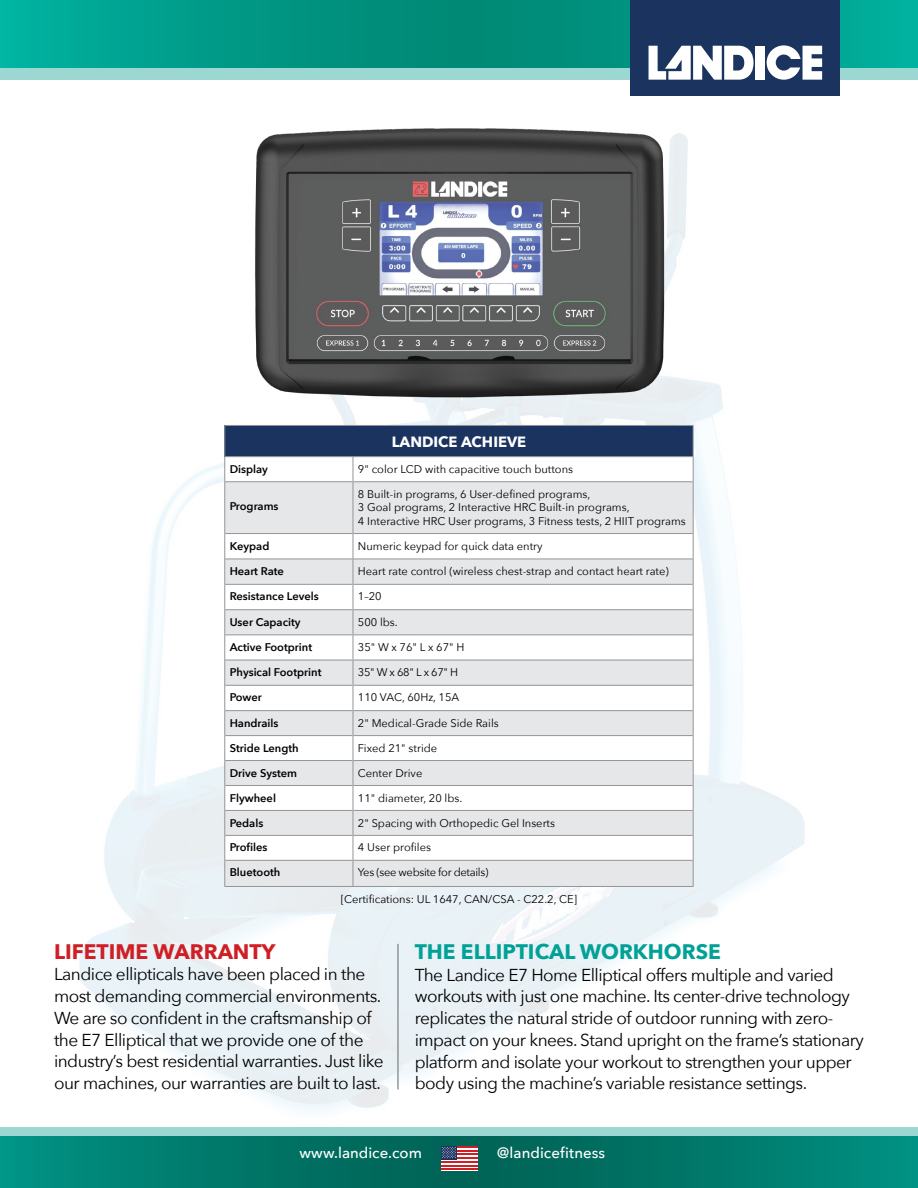
<style>
.page{position:relative;width:918px;height:1188px;background:#fff}
.page>*{position:absolute;margin:0;border:0;box-sizing:border-box;transform-origin:0 0}
.t1{font:700 21px "Avenir Next";color:#00a196}
.t2{font:700 21px "Avenir Next";color:#cf1f25}
.t3{font:17.25px/21.8px "Avenir Next";letter-spacing:-.03em;color:#000}
.t4{font:500 15px "Avenir Next";color:#fff}
.t5{font:700 14.85px "Avenir Next";color:#fff}
.t6{font:11.1px/13.4px "Avenir Next";color:#000}
.t7{font:600 11.1px "Avenir Next";color:#000}
.t8{font:11.1px "Avenir Next";letter-spacing:-.03em;color:#000}
</style>
<div class="page">
<div style="left:0;top:1127px;width:918px;height:61px;background:#9cd7d2"></div>
<div style="left:0;top:0;width:918px;height:80px;background:#9cd7d2"></div>
<svg style="left:0;top:0;width:918px;height:68px;background:#009986"></svg>
<svg style="left:0;top:1136px;width:918px;height:52px;background:#00796a"></svg>
<div style="left:631px;top:0;width:209px;height:96px;background:#1a345f"></div>
<div style="left:756px;top:46px;width:9px;height:34px;background:#fff"></div>
<svg style="left:767px;top:45px;width:55px;height:35px"></svg>
<svg style="left:649px;top:46px;width:105px;height:34px"></svg>
<div style="left:441px;top:1146px;width:37px;height:24px;background:#fff"></div>
<hr style="left:441px;top:1146px;width:37px;height:2px;background:#cf1f25">
<hr style="left:441px;top:1150px;width:37px;height:2px;background:#cf1f25">
<hr style="left:441px;top:1154px;width:37px;height:1px;background:#cf1f25">
<hr style="left:441px;top:1157px;width:37px;height:2px;background:#cf1f25">
<hr style="left:441px;top:1161px;width:37px;height:2px;background:#cf1f25">
<hr style="left:441px;top:1165px;width:37px;height:2px;background:#cf1f25">
<hr style="left:441px;top:1168px;width:37px;height:2px;background:#cf1f25">
<div style="left:441px;top:1146px;width:16px;height:13px;background:#1a345f"></div>
<svg style="left:442px;top:1147px;width:14px;height:11px"></svg>
<img style="left:254px;top:128px;width:418px;height:275px">
<div style="left:225px;top:425px;width:468px;height:32px;background:#1a345f"></div>
<hr style="left:225px;top:456px;width:128px;height:1px;background:#939598">
<hr style="left:353px;top:456px;width:340px;height:1px;background:#939598">
<hr style="left:224px;top:425px;width:129px;height:1px;background:#939598">
<hr style="left:224px;top:426px;width:1px;height:31px;background:#939598">
<hr style="left:353px;top:425px;width:341px;height:1px;background:#939598">
<hr style="left:693px;top:426px;width:1px;height:31px;background:#939598">
<svg style="left:224px;top:457px;width:470px;height:429px"></svg>
<hr style="left:224px;top:886px;width:129px;height:1px;background:#939598">
<hr style="left:353px;top:886px;width:341px;height:1px;background:#939598">
<hr style="left:397px;top:944px;width:2px;height:145px;background:#939598">
<p class="t5" style="left:392px;top:428px;width:136px">LANDICE ACHIEVE</p>
<p class="t7" style="left:230px;top:459px;width:40px">Display</p>
<p class="t6" style="left:358px;top:462px;width:217px">9" color LCD with capacitive touch buttons</p>
<p class="t7" style="left:230px;top:496px;width:50px">Programs</p>
<p class="t6" style="left:358px;top:487px;width:329px">8 Built-in programs, 6 User-defi ned programs,<br>3 Goal programs, 2 Interactive HRC Built-in programs,<br>4 Interactive HRC User programs, 3 Fitness tests, 2 HIIT programs</p>
<p class="t7" style="left:230px;top:536px;width:41px">Keypad</p>
<p class="t6" style="left:358px;top:539px;width:186px">Numeric keypad for quick data entry</p>
<p class="t7" style="left:230px;top:562px;width:56px">Heart Rate</p>
<p class="t6" style="left:358px;top:564px;width:312px">Heart rate control (wireless chest-strap and contact heart rate)</p>
<p class="t7" style="left:230px;top:587px;width:91px">Resistance Levels</p>
<p class="t6" style="left:358px;top:589px;width:25px">1–20</p>
<p class="t7" style="left:230px;top:612px;width:72px">User Capacity</p>
<p class="t6" style="left:358px;top:615px;width:41px">500 lbs.</p>
<p class="t7" style="left:230px;top:638px;width:84px">Active Footprint</p>
<p class="t6" style="left:358px;top:640px;width:108px">35" W x 76" L x 67" H</p>
<p class="t7" style="left:230px;top:663px;width:93px">Physical Footprint</p>
<p class="t6" style="left:358px;top:665px;width:102px">35" W x 68" L x 67" H</p>
<p class="t7" style="left:230px;top:688px;width:34px">Power</p>
<p class="t6" style="left:358px;top:690px;width:103px">110 VAC, 60Hz, 15A</p>
<p class="t7" style="left:230px;top:713px;width:50px">Handrails</p>
<p class="t6" style="left:358px;top:716px;width:142px">2" Medical-Grade Side Rails</p>
<p class="t7" style="left:230px;top:738px;width:71px">Stride Length</p>
<p class="t6" style="left:358px;top:741px;width:81px">Fixed 21" stride</p>
<p class="t7" style="left:230px;top:763px;width:69px">Drive System</p>
<p class="t6" style="left:358px;top:766px;width:66px">Center Drive</p>
<p class="t7" style="left:230px;top:788px;width:48px">Flywheel</p>
<p class="t6" style="left:358px;top:791px;width:106px">11" diameter, 20 lbs.</p>
<p class="t7" style="left:230px;top:813px;width:35px">Pedals</p>
<p class="t6" style="left:358px;top:816px;width:199px">2" Spacing with Orthopedic Gel Inserts</p>
<p class="t7" style="left:230px;top:838px;width:39px">Profiles</p>
<p class="t6" style="left:358px;top:840px;width:75px">4 User profi les</p>
<p class="t7" style="left:230px;top:863px;width:52px">Bluetooth</p>
<p class="t8" style="left:358px;top:863px;width:132px">Yes (see website for details)</p>
<p class="t6" style="left:341px;top:892px;width:238px">[Certifications: UL 1647, CAN/CSA - C22.2, CE]</p>
<p class="t2" style="left:54px;top:933px;width:223px">LIFETIME WARRANTY</p>
<p class="t3" style="left:54px;top:963px;width:331px">Landice ellipticals have been placed in the most demanding commercial environments.<br>We are so confident in the craftsmanship of the E7 Elliptical that we provide one of the industry’s best residential warranties. Just like our machines, our warranties are built to last.</p>
<p class="t1" style="left:415px;top:933px;width:308px">THE ELLIPTICAL WORKHORSE</p>
<p class="t3" style="left:415px;top:963px;width:451px">The Landice E7 Home Elliptical offers multiple and varied workouts with just one machine. Its center-drive technology replicates the natural stride of outdoor running with zero&shy;impact on your knees. Stand upright on the frame’s stationary platform and isolate your workout to strengthen your upper body using the machine’s variable resistance settings.</p>
<p class="t4" style="left:299px;top:1140px;width:124px">www.landice.com</p>
<p class="t4" style="left:497px;top:1140px;width:110px">@landicefitness</p>
</div>
